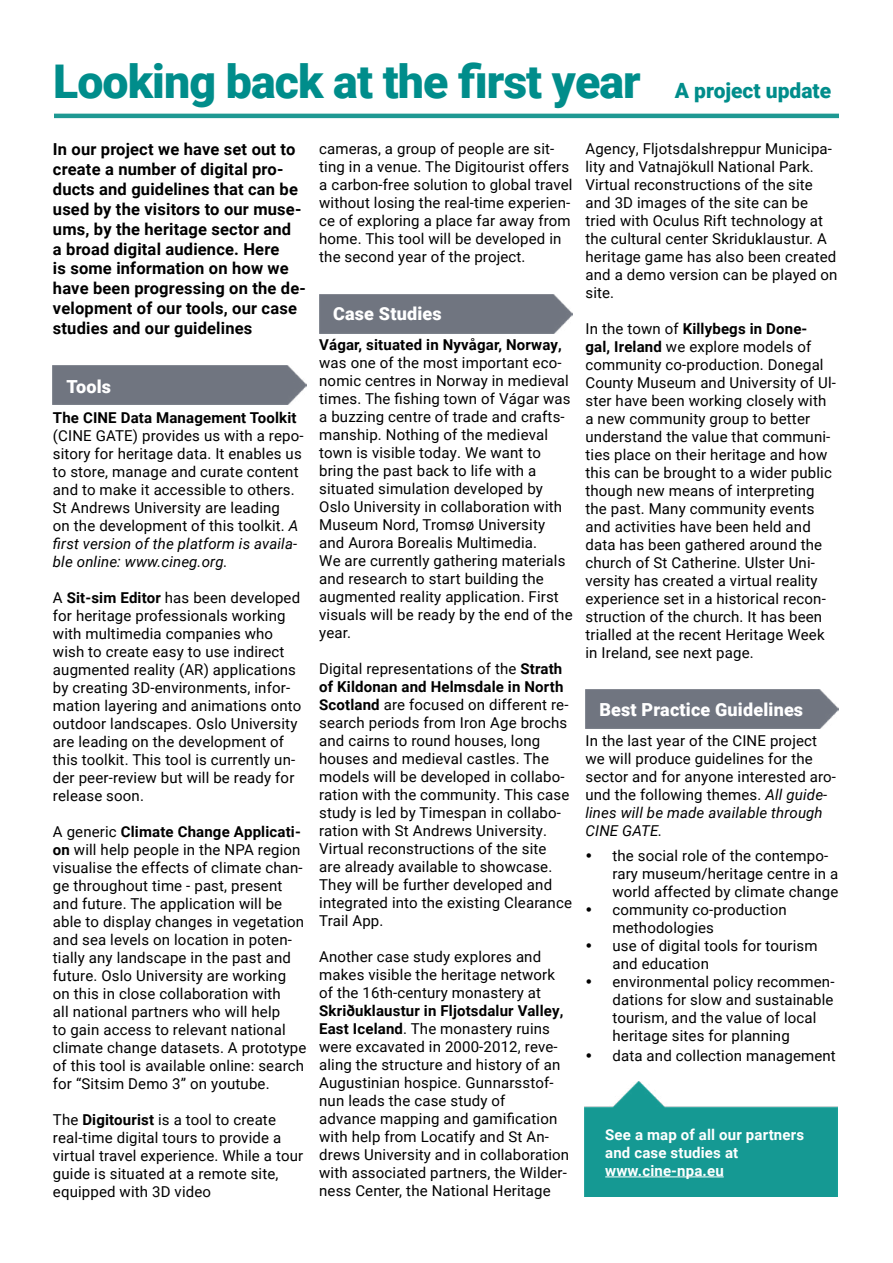
<style>
.page{position:relative;width:893px;height:1263px;background:#fff}
.page>*{position:absolute;margin:0;border:0;box-sizing:border-box;transform-origin:0 0}
.t1{font:900 46.5px "Roboto";letter-spacing:-.02em;color:#008d8b}
.t2{font:900 18px "Roboto";letter-spacing:.01em;color:#fff}
.t3{font:700 16.5px/19.8px "Roboto";letter-spacing:.01em;color:#000}
.t4{font:15px/18px "Roboto";letter-spacing:.01em;color:#000}
.t5{font:700 15px "Roboto";letter-spacing:.01em;color:#000}
.t6{font:700 15px/18px "Roboto";letter-spacing:.01em;color:#fff}
.s1{font-size:21px}
.s2{font-weight:700}
.s3{font-style:italic}
</style>
<div class="page">
<div style="left:319px;top:294px;width:253px;height:39px;background:#707580"></div>
<div style="left:53px;top:366px;width:253px;height:38px;background:#707580"></div>
<hr style="left:54px;top:114px;width:785px;height:4px;background:#1e9993">
<img style="left:585px;top:689px;width:254px;height:39px">
<img style="left:585px;top:1082px;width:253px;height:114px">
<hr style="left:605px;top:1176px;width:119px;height:1px;background:#fff">
<h1 class="t1" style="left:53px;top:49px;width:780px">Looking back at the first year <span class="s1">A project update</span></h1>
<p class="t3" style="left:53px;top:139px;width:254px">In our project we have set out to create a number of digital pro&shy;ducts and guidelines that can be used by the visitors to our muse&shy;ums, by the heritage sector and<br>a broad digital audience. Here<br>is some information on how we have been progressing on the de&shy;velopment of our tools, our case studies and our guidelines</p>
<p class="t4" style="left:319px;top:139px;width:255px">cameras, a group of people are sit&shy;ting in a venue. The Digitourist offers a carbon-free solution to global travel without losing the real-time experien&shy;ce of exploring a place far away from home. This tool will be developed in the second year of the project.</p>
<p class="t4" style="left:585px;top:139px;width:253px">Agency, Fljotsdalshreppur Municipa&shy;lity and Vatnajökull National Park.<br>Virtual reconstructions of the site and 3D images of the site can be tried with Oculus Rift technology at the cultural center Skriduklaustur. A heritage game has also been created and a demo version can be played on site.</p>
<p class="t4" style="left:585px;top:319px;width:252px">In the town of <span class="s2">Killybegs in Done-<br>gal, Ireland</span> we explore models of community co-production. Donegal County Museum and University of Ul&shy;ster have been working closely with a new community group to better understand the value that communi&shy;ties place on their heritage and how this can be brought to a wider public though new means of interpreting the past. Many community events and activities have been held and data has been gathered around the church of St Catherine. Ulster Uni&shy;versity has created a virtual reality experience set in a historical recon&shy;struction of the church. It has been trialled at the recent Heritage Week in Ireland, see next page.</p>
<p class="t2" style="left:333px;top:300px;width:110px">Case Studies</p>
<p class="t5" style="left:319px;top:334px;width:244px">Vágar, situated in Nyvågar, Norway,</p>
<p class="t4" style="left:319px;top:353px;width:255px">was one of the most important eco&shy;nomic centres in Norway in medieval times. The fishing town of Vágar was a buzzing centre of trade and crafts&shy;manship. Nothing of the medieval town is visible today. We want to bring the past back to life with a situated simulation developed by Oslo University in collaboration with Museum Nord, Tromsø University and Aurora Borealis Multimedia.<br>We are currently gathering materials and research to start building the augmented reality application. First visuals will be ready by the end of the year.</p>
<p class="t4" style="left:319px;top:659px;width:254px">Digital representations of the <span class="s2">Strath of Kildonan and Helmsdale in North Scotland</span> are focused on different re&shy;search periods from Iron Age brochs and cairns to round houses, long houses and medieval castles. The models will be developed in collabo&shy;ration with the community. This case study is led by Timespan in collabo&shy;ration with St Andrews University.<br>Virtual reconstructions of the site<br>are already available to showcase.<br>They will be further developed and integrated into the existing Clearance Trail App.</p>
<p class="t4" style="left:319px;top:947px;width:237px">Another case study explores and makes visible the heritage network of the 16th-century monastery at</p>
<p class="t4" style="left:319px;top:1001px;width:252px"><span class="s2">Skriðuklaustur in Fljotsdalur Valley, East Iceland</span>. The monastery ruins were excavated in 2000-2012, reve&shy;aling the structure and history of an Augustinian hospice. Gunnarsstof&shy;nun leads the case study of<br>advance mapping and gamification with help from Locatify and St An&shy;drews University and in collaboration with associated partners, the Wilder&shy;ness Center, the National Heritage</p>
<p class="t2" style="left:66px;top:374px;width:46px">Tools</p>
<p class="t5" style="left:53px;top:407px;width:245px">The CINE Data Management Toolkit</p>
<p class="t4" style="left:53px;top:426px;width:252px">(CINE GATE) provides us with a repo&shy;sitory for heritage data. It enables us to store, manage and curate content and to make it accessible to others.<br>St Andrews University are leading<br>on the development of this toolkit. <span class="s3">A first version of the platform is availa&shy;ble online: www.cineg.org.</span></p>
<p class="t4" style="left:53px;top:588px;width:250px">A <span class="s2">Sit-sim Editor</span> has been developed for heritage professionals working with multimedia companies who wish to create easy to use indirect augmented reality (AR) applications by creating 3D-environments, infor&shy;mation layering and animations onto outdoor landscapes. Oslo University are leading on the development of this toolkit. This tool is currently un&shy;der peer-review but will be ready for release soon.</p>
<p class="t4" style="left:53px;top:822px;width:255px">A generic <span class="s2">Climate Change Applicati&shy;on</span> will help people in the NPA region visualise the effects of climate chan&shy;ge throughout time - past, present and future. The application will be able to display changes in vegetation and sea levels on location in poten&shy;tially any landscape in the past and future. Oslo University are working on this in close collaboration with<br>all national partners who will help<br>to gain access to relevant national climate change datasets. A prototype of this tool is available online: search for “Sitsim Demo 3” on youtube.</p>
<p class="t4" style="left:53px;top:1110px;width:252px">The <span class="s2">Digitourist</span> is a tool to create real-time digital tours to provide a virtual travel experience. While a tour guide is situated at a remote site, equipped with 3D video</p>
<p class="t2" style="left:599px;top:696px;width:205px">Best Practice Guidelines</p>
<p class="t4" style="left:585px;top:731px;width:252px">In the last year of the CINE project we will produce guidelines for the sector and for anyone interested aro&shy;und the following themes. <span class="s3">All guide&shy;lines will be made available through<br>CINE GATE.</span></p>
<p class="t4" style="left:612px;top:846px;width:227px">the social role of the contempo&shy;rary museum/heritage centre in a world affected by climate change community co-production methodologies<br>use of digital tools for tourism and education<br>environmental policy recommen&shy;dations for slow and sustainable tourism, and the value of local heritage sites for planning</p>
<p class="t4" style="left:612px;top:1046px;width:225px">data and collection management</p>
<p class="t6" style="left:605px;top:1125px;width:200px">See a map of all our partners and case studies at www.cine-npa.eu</p>
</div>
